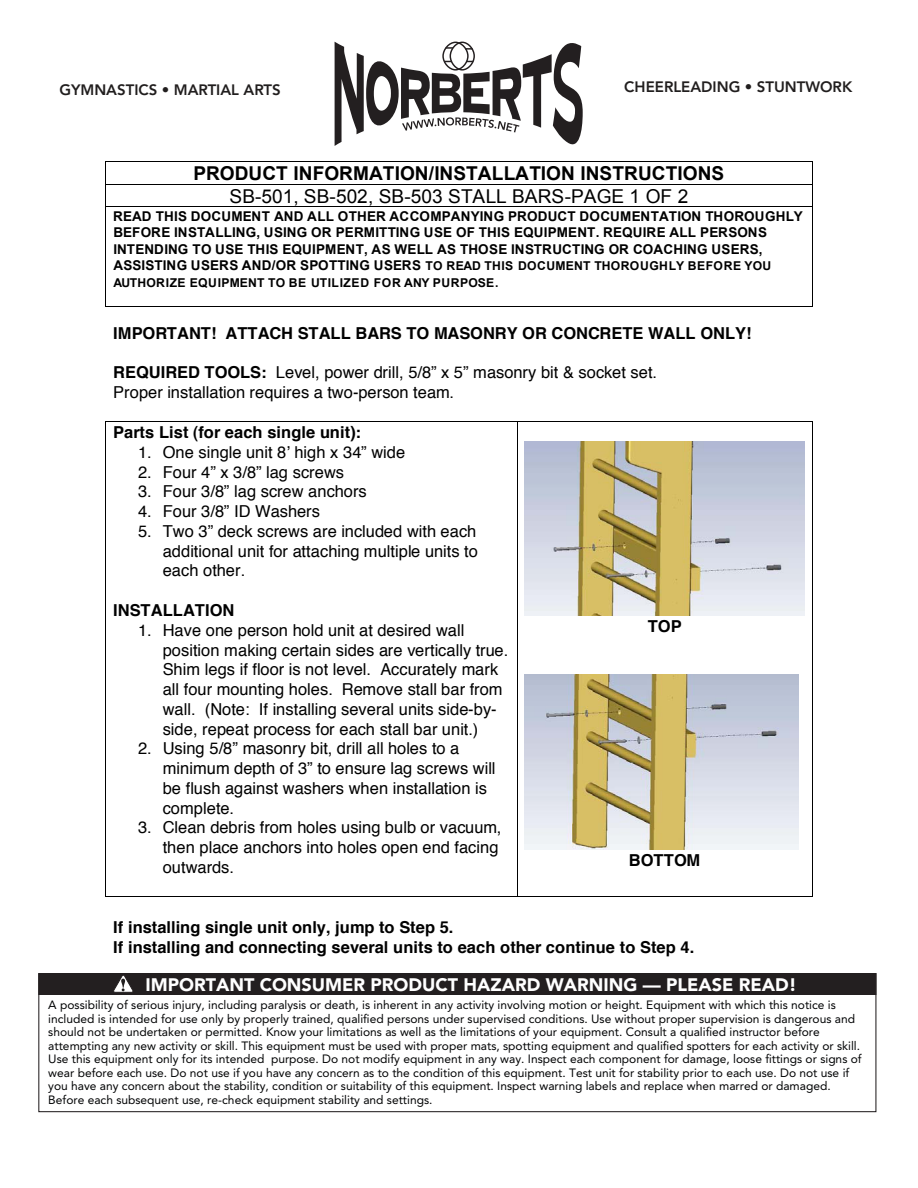
<style>
.page{position:relative;width:918px;height:1188px;background:#fff}
.page>*{position:absolute;margin:0;border:0;box-sizing:border-box;transform-origin:0 0}
.t1{font:700 19.05px "Arial";color:#000}
.t2{font:19.05px "Arial";letter-spacing:.005em;color:#000}
.t3{font:900 18px "Avenir";color:#fff}
.t4{font:16.5px/19.8px "Helvetica";color:#000}
.t5{font:700 16.5px/19.8px "Helvetica";color:#000}
.t6{font:800 15px "Avenir";color:#211e1e}
.t7{font:700 13.5px/16.5px "Arial";letter-spacing:.01em;color:#000}
.t8{font:700 12.15px/16.8px "Arial";letter-spacing:.035em;color:#000}
.t9{font:12px/13.5px "Avenir";color:#010203}
.s1{font-size:13.5px}
.s2{font-weight:700}
</style>
<div class="page">
<div style="left:39px;top:973px;width:837px;height:22px;background:#231f20"></div>
<div style="left:38px;top:973px;width:838px;height:139px;border:1px solid #231f20"></div>
<svg style="left:114px;top:975px;width:19px;height:18px"></svg>
<svg style="left:335px;top:41px;width:248px;height:105px"></svg>
<hr style="left:106px;top:161px;width:706px;height:1px;background:#000">
<hr style="left:106px;top:184px;width:706px;height:1px;background:#000">
<svg style="left:105px;top:161px;width:1px;height:46px"></svg>
<hr style="left:106px;top:207px;width:706px;height:1px;background:#000">
<svg style="left:812px;top:161px;width:1px;height:46px"></svg>
<hr style="left:105px;top:207px;width:1px;height:99px;background:#000">
<hr style="left:106px;top:306px;width:706px;height:1px;background:#000">
<hr style="left:812px;top:207px;width:1px;height:99px;background:#000">
<img style="left:525px;top:442px;width:280px;height:173px">
<img style="left:525px;top:675px;width:273px;height:175px">
<hr style="left:106px;top:421px;width:411px;height:1px;background:#000">
<hr style="left:518px;top:421px;width:294px;height:1px;background:#000">
<hr style="left:105px;top:422px;width:1px;height:474px;background:#000">
<hr style="left:106px;top:896px;width:411px;height:1px;background:#000">
<hr style="left:517px;top:422px;width:1px;height:474px;background:#000">
<hr style="left:518px;top:896px;width:294px;height:1px;background:#000">
<hr style="left:812px;top:422px;width:1px;height:474px;background:#000">
<p class="t6" style="left:59px;top:81px;width:223px">GYMNASTICS • MARTIAL ARTS</p>
<p class="t6" style="left:624px;top:78px;width:230px">CHEERLEADING • STUNTWORK</p>
<h1 class="t1" style="left:193px;top:166px;width:532px">PRODUCT INFORMATION/INSTALLATION INSTRUCTIONS</h1>
<h1 class="t2" style="left:230px;top:189px;width:460px">SB-501, SB-502, SB-503 STALL BARS-PAGE 1 OF 2</h1>
<p class="t7" style="left:113px;top:209px;width:691px">READ THIS DOCUMENT AND ALL OTHER ACCOMPANYING PRODUCT DOCUMENTATION THOROUGHLY<br>BEFORE INSTALLING, USING OR PERMITTING USE OF THIS EQUIPMENT. REQUIRE ALL PERSONS<br>INTENDING TO USE THIS EQUIPMENT, AS WELL AS THOSE INSTRUCTING OR COACHING USERS,</p>
<p class="t8" style="left:113px;top:258px;width:659px"><span class="s1">ASSISTING USERS AND/OR SPOTTING USERS</span> TO READ THIS DOCUMENT THOROUGHLY BEFORE YOU<br>AUTHORIZE EQUIPMENT TO BE UTILIZED FOR ANY PURPOSE.</p>
<h3 class="t5" style="left:113px;top:324px;width:640px">IMPORTANT! ATTACH STALL BARS TO MASONRY OR CONCRETE WALL ONLY!</h3>
<h3 class="t4" style="left:113px;top:364px;width:545px"><span class="s2">REQUIRED TOOLS:</span> Level, power drill, 5/8” x 5” masonry bit &amp; socket set.<br>Proper installation requires a two-person team.</h3>
<h3 class="t5" style="left:113px;top:424px;width:249px">Parts List (for each single unit):</h3>
<h3 class="t4" style="left:138px;top:444px;width:269px">1. One single unit 8! high x 34” wide</h3>
<h3 class="t4" style="left:138px;top:463px;width:208px">2. Four 4” x 3/8” lag screws</h3>
<h3 class="t4" style="left:138px;top:483px;width:230px">3. Four 3/8” lag screw anchors</h3>
<h3 class="t4" style="left:138px;top:503px;width:184px">4. Four 3/8” ID Washers</h3>
<h3 class="t4" style="left:163px;top:523px;width:317px;text-align:justify;text-indent:-25px">5. Two 3” deck screws are included with each additional unit for attaching multiple units to each other.</h3>
<h3 class="t5" style="left:113px;top:602px;width:123px">INSTALLATION</h3>
<p class="t4" style="left:163px;top:622px;width:347px;text-indent:-25px">1. Have one person hold unit at desired wall position making certain sides are vertically true.<br>Shim legs if floor is not level. Accurately mark all four mounting holes. Remove stall bar from wall. (Note: If installing several units side-by&shy;side, repeat process for each stall bar unit.)</p>
<h3 class="t4" style="left:163px;top:740px;width:334px;text-indent:-25px">2. Using 5/8” masonry bit, drill all holes to a minimum depth of 3” to ensure lag screws will be flush against washers when installation is complete.</h3>
<h3 class="t4" style="left:163px;top:819px;width:340px;text-indent:-25px">3. Clean debris from holes using bulb or vacuum, then place anchors into holes open end facing outwards.</h3>
<h3 class="t5" style="left:648px;top:617px;width:36px">TOP</h3>
<h3 class="t5" style="left:629px;top:852px;width:73px">BOTTOM</h3>
<h3 class="t5" style="left:113px;top:919px;width:583px">If installing single unit only, jump to Step 5.<br>If installing and connecting several units to each other continue to Step 4.</h3>
<h2 class="t3" style="left:145px;top:974px;width:653px">IMPORTANT CONSUMER PRODUCT HAZARD WARNING — PLEASE READ!</h2>
<p class="t9" style="left:48px;top:999px;width:815px">A possibility of serious injury, including paralysis or death, is inherent in any activity involving motion or height. Equipment with which this notice is included is intended for use only by properly trained, qualified persons under supervised conditions. Use without proper supervision is dangerous and should not be undertaken or permitted. Know your limitations as well as the limitations of your equipment. Consult a qualified instructor before attempting any new activity or skill. This equipment must be used with proper mats, spotting equipment and qualified spotters for each activity or skill.<br>Use this equipment only for its intended purpose. Do not modify equipment in any way. Inspect each component for damage, loose fittings or signs of wear before each use. Do not use if you have any concern as to the condition of this equipment. Test unit for stability prior to each use. Do not use if you have any concern about the stability, condition or suitability of this equipment. Inspect warning labels and replace when marred or damaged.<br>Before each subsequent use, re-check equipment stability and settings.</p>
</div>
